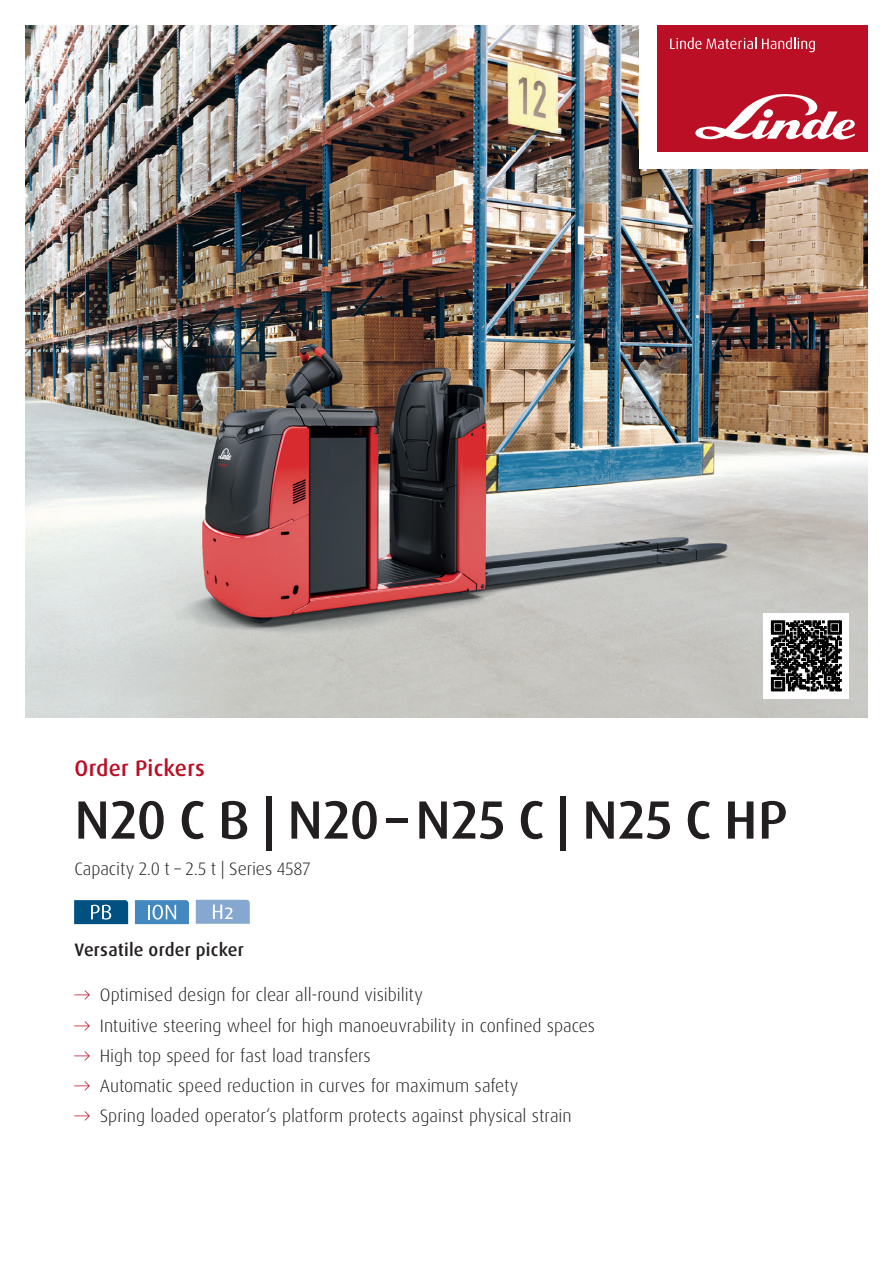
<style>
.page{position:relative;width:893px;height:1263px;background:#fff}
.page>*{position:absolute;margin:0;border:0;box-sizing:border-box;transform-origin:0 0}
.t1{font:500 54px "Dax Pro";letter-spacing:.01em;color:#231f20}
.t2{font:500 22.5px "Dax Pro";letter-spacing:.01em;color:#ba0f25}
.t3{font:300 18px "Dax Pro";color:#231f20}
.t4{font:500 18px "Dax Pro";letter-spacing:.01em;color:#231f20}
.s1{color:#ba0f25}
</style>
<div class="page">
<img style="left:26px;top:26px;width:842px;height:691px">
<div style="left:764px;top:613px;width:85px;height:85px;background:#fff"></div>
<svg style="left:771px;top:621px;width:70px;height:70px;background:#3f3f3f"></svg>
<svg style="left:135px;top:900px;width:54px;height:24px"></svg>
<svg style="left:74px;top:900px;width:54px;height:24px"></svg>
<svg style="left:196px;top:900px;width:54px;height:24px"></svg>
<div style="left:640px;top:0;width:253px;height:169px;background:#fff"></div>
<div style="left:657px;top:26px;width:210px;height:126px;background:#ba0f25"></div>
<svg style="left:695px;top:94px;width:160px;height:46px"></svg>
<svg style="left:670px;top:37px;width:86px;height:12px"></svg>
<svg style="left:762px;top:37px;width:53px;height:15px"></svg>
<p class="t2" style="left:74px;top:753px;width:132px">Order Pickers</p>
<h1 class="t1" style="left:75px;top:785px;width:715px">N20 C B | N20–N25 C | N25 C HP</h1>
<p class="t3" style="left:74px;top:857px;width:238px">Capacity 2.0 t – 2.5 t | Series 4587</p>
<p class="t4" style="left:74px;top:938px;width:171px">Versatile order picker</p>
<p class="t3" style="left:74px;top:984px;width:350px"><span class="s1">→</span> Optimised design for clear all-round visibility</p>
<p class="t3" style="left:74px;top:1014px;width:522px"><span class="s1">→</span> Intuitive steering wheel for high manoeuvrability in confined spaces</p>
<p class="t3" style="left:74px;top:1044px;width:298px"><span class="s1">→</span> High top speed for fast load transfers</p>
<p class="t3" style="left:74px;top:1074px;width:445px"><span class="s1">→</span> Automatic speed reduction in curves for maximum safety</p>
<p class="t3" style="left:74px;top:1104px;width:499px"><span class="s1">→</span> Spring loaded operator‘s platform protects against physical strain</p>
</div>
